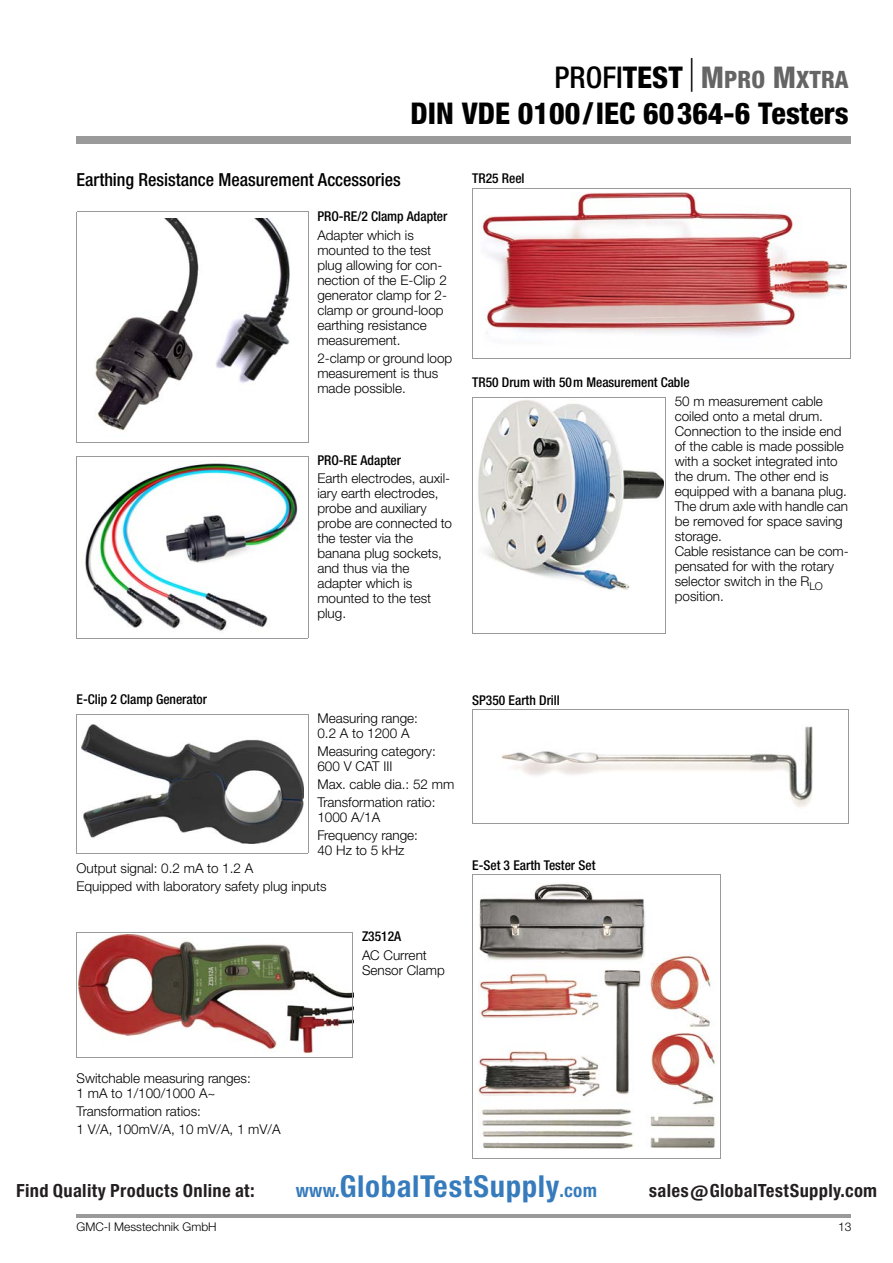
<style>
.page{position:relative;width:893px;height:1263px;background:#fff}
.page>*{position:absolute;margin:0;border:0;box-sizing:border-box;transform-origin:0 0}
.t1{font:800 condensed 30px "Helvetica Neue LTW1 G";color:#000}
.t2{font:28.95px "Europa Gro Nr 2 SBOP Bol Con";letter-spacing:.02em;color:#367bbc}
.t3{font:800 condensed 24px "Helvetica Neue LTW1 G";color:#656565}
.t4{font:500 condensed 18px "Helvetica Neue LTW1 G";color:#000}
.t5{font:17.4px "Europa Gro Nr 2 SBOP Bol Con";letter-spacing:.02em;color:#231f20}
.t6{font:300 13.5px/15px "Helvetica Neue LTW1 G";color:#000}
.t7{font:500 condensed 13.5px "Helvetica Neue LTW1 G";color:#000}
.t8{font:300 12px "Helvetica Neue LTW1 G";color:#000}
.s1{font-weight:500;font-size:30px;color:#000}
.s2{font-size:30px;color:#000}
.s3{font-size:30px}
.s4{font-size:17.85px}
</style>
<div class="page">
<hr style="left:76px;top:1215px;width:774px;height:3px;background:#9a9a9a">
<div style="left:76px;top:137px;width:774px;height:7px;background:#9a9a9a"></div>
<img style="left:95px;top:218px;width:195px;height:213px">
<hr style="left:77px;top:212px;width:231px;height:1px;background:#9a9a9a">
<hr style="left:308px;top:212px;width:1px;height:230px;background:#9a9a9a">
<hr style="left:76px;top:442px;width:232px;height:1px;background:#9a9a9a">
<hr style="left:76px;top:212px;width:1px;height:230px;background:#9a9a9a">
<img style="left:85px;top:463px;width:213px;height:168px">
<hr style="left:77px;top:456px;width:231px;height:1px;background:#9a9a9a">
<hr style="left:308px;top:457px;width:1px;height:181px;background:#9a9a9a">
<hr style="left:76px;top:638px;width:232px;height:1px;background:#9a9a9a">
<hr style="left:76px;top:456px;width:1px;height:182px;background:#9a9a9a">
<img style="left:81px;top:724px;width:223px;height:119px">
<hr style="left:77px;top:714px;width:231px;height:1px;background:#9a9a9a">
<hr style="left:308px;top:715px;width:1px;height:138px;background:#9a9a9a">
<hr style="left:76px;top:853px;width:232px;height:1px;background:#9a9a9a">
<hr style="left:76px;top:714px;width:1px;height:139px;background:#9a9a9a">
<img style="left:78px;top:934px;width:275px;height:119px">
<hr style="left:77px;top:932px;width:276px;height:1px;background:#9a9a9a">
<hr style="left:353px;top:932px;width:1px;height:126px;background:#9a9a9a">
<hr style="left:76px;top:1058px;width:277px;height:1px;background:#9a9a9a">
<hr style="left:76px;top:932px;width:1px;height:126px;background:#9a9a9a">
<img style="left:482px;top:192px;width:364px;height:144px">
<hr style="left:472px;top:188px;width:378px;height:1px;background:#9a9a9a">
<hr style="left:850px;top:188px;width:1px;height:170px;background:#9a9a9a">
<hr style="left:472px;top:358px;width:378px;height:1px;background:#9a9a9a">
<hr style="left:472px;top:188px;width:1px;height:170px;background:#9a9a9a">
<img style="left:478px;top:399px;width:186px;height:192px">
<hr style="left:472px;top:397px;width:193px;height:1px;background:#9a9a9a">
<hr style="left:665px;top:397px;width:1px;height:237px;background:#9a9a9a">
<hr style="left:472px;top:634px;width:193px;height:1px;background:#9a9a9a">
<hr style="left:472px;top:397px;width:1px;height:237px;background:#9a9a9a">
<img style="left:501px;top:726px;width:312px;height:81px">
<hr style="left:472px;top:709px;width:376px;height:1px;background:#9a9a9a">
<hr style="left:848px;top:709px;width:1px;height:114px;background:#9a9a9a">
<hr style="left:472px;top:823px;width:376px;height:1px;background:#9a9a9a">
<hr style="left:472px;top:709px;width:1px;height:114px;background:#9a9a9a">
<img style="left:478px;top:883px;width:238px;height:266px">
<hr style="left:472px;top:874px;width:249px;height:1px;background:#9a9a9a">
<hr style="left:720px;top:874px;width:1px;height:285px;background:#9a9a9a">
<hr style="left:472px;top:1159px;width:249px;height:1px;background:#9a9a9a">
<hr style="left:472px;top:874px;width:1px;height:285px;background:#9a9a9a">
<h3 class="t3" style="left:554px;top:66px;width:295px"><span class="s1">PROFI</span><span class="s2">TEST</span> <span class="s3">M</span>PRO <span class="s3">M</span>XTRA</h3>
<h1 class="t1" style="left:410px;top:96px;width:439px">DIN VDE 0100/IEC 60364-6 Testers</h1>
<h3 class="t4" style="left:76px;top:173px;width:326px">Earthing Resistance Measurement Accessories</h3>
<p class="t7" style="left:317px;top:211px;width:132px">PRO-RE/2 Clamp Adapter</p>
<p class="t6" style="left:317px;top:229px;width:131px">Adapter which is mounted to the test plug allowing for con&shy;nection of the E-Clip 2 generator clamp for 2- clamp or ground-loop earthing resistance measurement.</p>
<p class="t6" style="left:317px;top:352px;width:136px">2-clamp or ground loop measurement is thus made possible.</p>
<p class="t7" style="left:317px;top:456px;width:85px">PRO-RE Adapter</p>
<p class="t6" style="left:317px;top:472px;width:136px">Earth electrodes, auxil&shy;iary earth electrodes, probe and auxiliary probe are connected to the tester via the banana plug sockets, and thus via the adapter which is mounted to the test plug.</p>
<p class="t7" style="left:472px;top:174px;width:54px">TR25 Reel</p>
<p class="t7" style="left:472px;top:377px;width:219px">TR50 Drum with 50m Measurement Cable</p>
<p class="t6" style="left:674px;top:395px;width:175px">50 m measurement cable coiled onto a metal drum.<br>Connection to the inside end of the cable is made possible with a socket integrated into the drum. The other end is equipped with a banana plug.<br>The drum axle with handle can be removed for space saving storage.<br>Cable resistance can be com&shy;pensated for with the rotary selector switch in the R<sub>LO </sub>position.</p>
<p class="t7" style="left:76px;top:694px;width:132px">E-Clip 2 Clamp Generator</p>
<p class="t6" style="left:317px;top:712px;width:102px">Measuring range:<br>0.2 A to 1200 A</p>
<p class="t6" style="left:317px;top:745px;width:120px">Measuring category:<br>600 V CAT III</p>
<p class="t6" style="left:317px;top:777px;width:138px;line-height:18px">Max. cable dia.: 52 mm<br>Transformation ratio:</p>
<p class="t6" style="left:317px;top:810px;width:102px;line-height:18px">1000 A/1A<br>Frequency range:</p>
<p class="t6" style="left:317px;top:844px;width:89px">40 Hz to 5 kHz</p>
<p class="t6" style="left:76px;top:861px;width:252px;line-height:18px">Output signal: 0.2 mA to 1.2 A<br>Equipped with laboratory safety plug inputs</p>
<p class="t7" style="left:362px;top:931px;width:41px">Z3512A</p>
<p class="t6" style="left:362px;top:949px;width:84px">AC Current<br>Sensor Clamp</p>
<p class="t7" style="left:472px;top:695px;width:89px">SP350 Earth Drill</p>
<p class="t7" style="left:472px;top:860px;width:125px">E-Set 3 Earth Tester Set</p>
<p class="t6" style="left:76px;top:1072px;width:176px">Switchable measuring ranges:<br>1 mA to 1/100/1000 A~</p>
<p class="t6" style="left:76px;top:1104px;width:205px;line-height:18px">Transformation ratios:<br>1 V/A, 100mV/A, 10 mV/A, 1 mV/A</p>
<p class="t5" style="left:16px;top:1181px;width:240px">Find Quality Products Online at:</p>
<h2 class="t2" style="left:296px;top:1169px;width:303px"><span class="s4">www.</span>GlobalTestSupply<span class="s4">.com</span></h2>
<p class="t5" style="left:648px;top:1181px;width:230px">sales@GlobalTestSupply.com</p>
<p class="t8" style="left:76px;top:1222px;width:142px">GMC-I Messtechnik GmbH</p>
<p class="t8" style="left:838px;top:1222px;width:15px">13</p>
</div>
